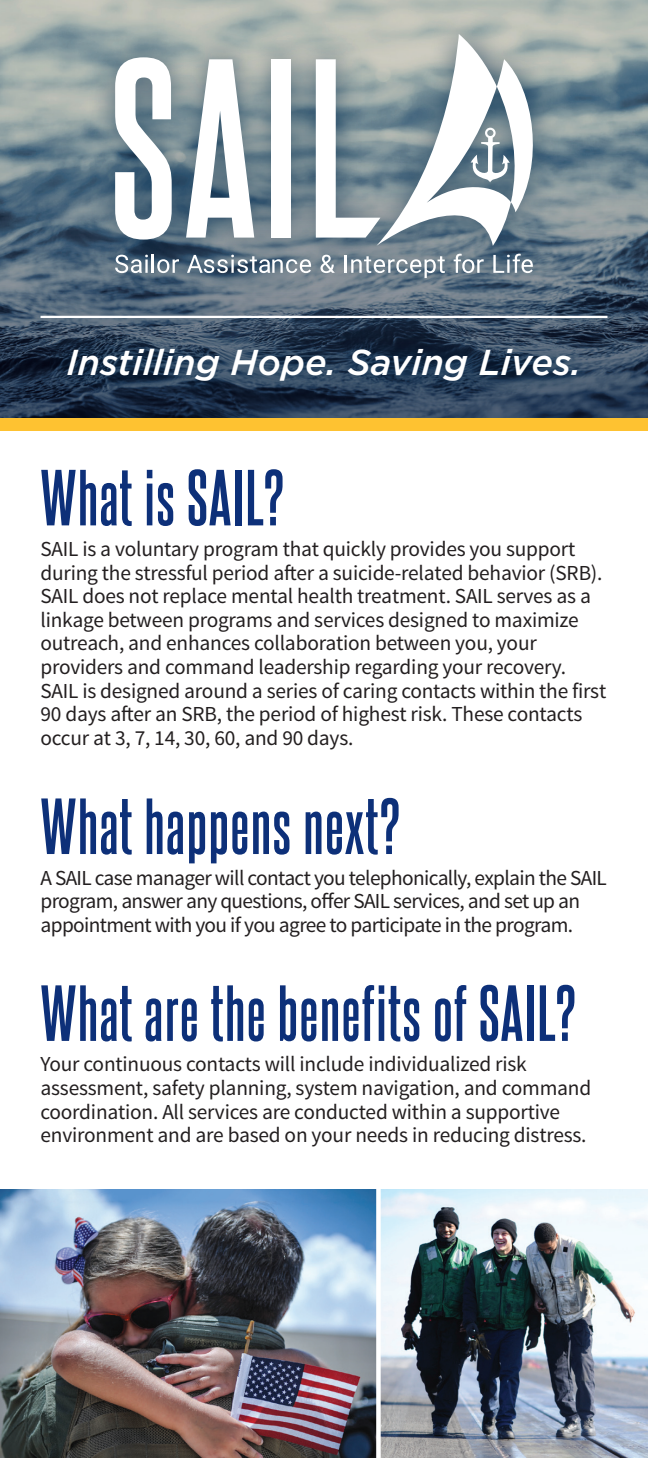
<style>
.page{position:relative;width:648px;height:1458px;background:#fff}
.page>*{position:absolute;margin:0;border:0;box-sizing:border-box;transform-origin:0 0}
.t1{font:700 67.5px "Steelfish Rg";letter-spacing:.02em;color:#0d3079}
.t2{font:italic 500 36px "Gotham";color:#fff}
.t3{font:21.38px/23.6px "Source Sans Pro";letter-spacing:-.01em;color:#231f20}
.t4{font:21.38px/23.6px "Source Sans Pro";letter-spacing:-.03em;color:#231f20}
</style>
<div class="page">
<img style="left:0;top:0;width:648px;height:418px">
<div style="left:87px;top:10px;width:474px;height:292px;background:#00294c;opacity:.66"></div>
<svg style="left:115px;top:254px;width:64px;height:19px"></svg>
<svg style="left:187px;top:255px;width:124px;height:18px"></svg>
<svg style="left:320px;top:255px;width:15px;height:18px"></svg>
<hr style="left:344px;top:255px;width:3px;height:18px;background:#fff">
<svg style="left:351px;top:256px;width:94px;height:22px;background:#8f9da7"></svg>
<svg style="left:454px;top:254px;width:30px;height:19px"></svg>
<svg style="left:493px;top:254px;width:40px;height:19px"></svg>
<svg style="left:115px;top:57px;width:57px;height:183px"></svg>
<svg style="left:186px;top:59px;width:68px;height:179px"></svg>
<div style="left:271px;top:59px;width:20px;height:179px;background:#fff"></div>
<svg style="left:316px;top:34px;width:217px;height:212px"></svg>
<div style="left:47px;top:328px;width:550px;height:74px;background:#00294c;opacity:.93"></div>
<img style="left:0;top:1189px;width:376px;height:269px">
<img style="left:381px;top:1189px;width:267px;height:269px">
<div style="left:21px;top:293px;width:606px;height:47px;background:#00294c;opacity:.93"></div>
<hr style="left:40px;top:316px;width:567px;height:2px;background:#fff">
<div style="left:0;top:418px;width:648px;height:13px;background:#fec231"></div>
<h2 class="t2" style="left:66px;top:342px;width:517px">Instilling Hope. Saving Lives.</h2>
<h1 class="t1" style="left:40px;top:456px;width:245px">What is SAIL?</h1>
<p class="t3" style="left:40px;top:537px;width:567px">SAIL is a voluntary program that quickly provides you support during the stressful period after a suicide-related behavior (SRB).<br>SAIL does not replace mental health treatment. SAIL serves as a linkage between programs and services designed to maximize outreach, and enhances collaboration between you, your providers and command leadership regarding your recovery.<br>SAIL is designed around a series of caring contacts within the first 90 days after an SRB, the period of highest risk. These contacts occur at 3, 7, 14, 30, 60, and 90 days.</p>
<h1 class="t1" style="left:40px;top:785px;width:361px">What happens next?</h1>
<p class="t4" style="left:40px;top:866px;width:568px">A SAIL case manager will contact you telephonically, explain the SAIL program, answer any questions, offer SAIL services, and set up an appointment with you if you agree to participate in the program.</p>
<h1 class="t1" style="left:40px;top:972px;width:537px">What are the benefits of SAIL?</h1>
<p class="t3" style="left:40px;top:1053px;width:552px">Your continuous contacts will include individualized risk assessment, safety planning, system navigation, and command coordination. All services are conducted within a supportive environment and are based on your needs in reducing distress.</p>
</div>
